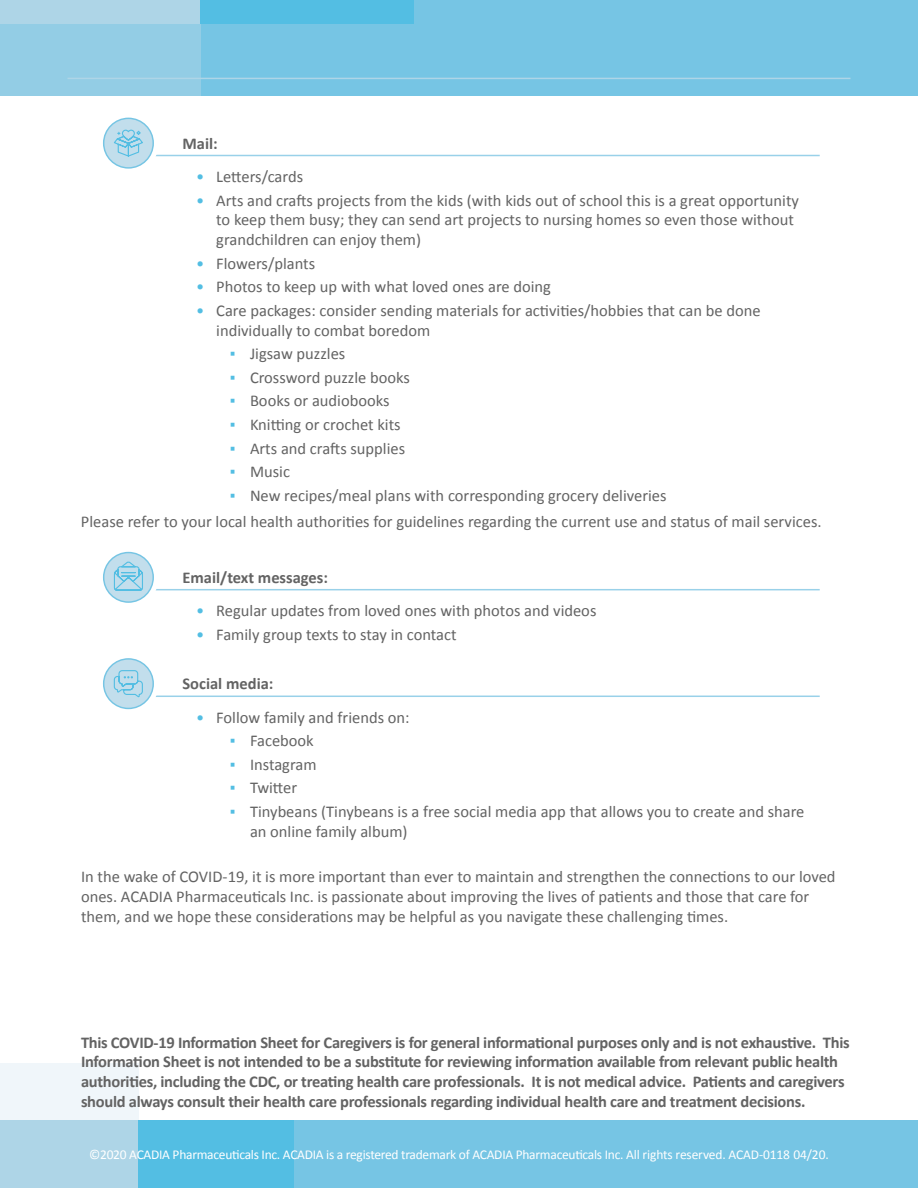
<style>
.page{position:relative;width:918px;height:1188px;background:#fff}
.page>*{position:absolute;margin:0;border:0;box-sizing:border-box;transform-origin:0 0}
.t1{font:16.5px/19.8px "Calibri";color:#636363}
.t2{font:700 16.5px/19.8px "Calibri";letter-spacing:-.015em;color:#636363}
.t3{font:13.5px "Calibri";letter-spacing:-.02em;color:#fff}
.s1{color:#53bee3}
</style>
<div class="page">
<div style="left:0;top:0;width:918px;height:96px;background:#76c5e4"></div>
<div style="left:0;top:23px;width:200px;height:73px;background:#93cde5"></div>
<div style="left:0;top:0;width:200px;height:23px;background:#aed5e7"></div>
<div style="left:200px;top:0;width:214px;height:23px;background:#53bee3"></div>
<hr style="left:128px;top:589px;width:692px;height:1px;background:#99d1e9">
<div style="left:98px;top:547px;width:61px;height:61px;border:8px solid #fff;border-radius:50%"></div>
<div style="left:104px;top:553px;width:49px;height:49px;background:#c2deec;border-radius:50%"></div>
<div style="left:103px;top:552px;width:51px;height:51px;border:1px solid #76c5e4;border-radius:50%"></div>
<svg style="left:113px;top:561px;width:30px;height:30px"></svg>
<hr style="left:128px;top:696px;width:692px;height:1px;background:#99d1e9">
<div style="left:98px;top:653px;width:61px;height:61px;border:8px solid #fff;border-radius:50%"></div>
<div style="left:104px;top:659px;width:49px;height:49px;background:#c2deec;border-radius:50%"></div>
<div style="left:103px;top:658px;width:51px;height:51px;border:1px solid #76c5e4;border-radius:50%"></div>
<svg style="left:113px;top:670px;width:30px;height:27px"></svg>
<hr style="left:68px;top:78px;width:782px;height:1px;background:#aed5e7">
<hr style="left:128px;top:155px;width:692px;height:1px;background:#99d1e9">
<div style="left:98px;top:113px;width:61px;height:60px;border:8px solid #fff;border-radius:50%"></div>
<div style="left:104px;top:118px;width:49px;height:50px;background:#c2deec;border-radius:50%"></div>
<div style="left:103px;top:118px;width:51px;height:51px;border:1px solid #76c5e4;border-radius:50%"></div>
<svg style="left:114px;top:129px;width:29px;height:28px"></svg>
<div style="left:0;top:1120px;width:918px;height:68px;background:#76c5e4"></div>
<div style="left:0;top:1063px;width:138px;height:57px;background:#f0f6fa"></div>
<div style="left:0;top:1120px;width:139px;height:68px;background:#aed5e7"></div>
<div style="left:139px;top:1120px;width:155px;height:68px;background:#53bee3"></div>
<p class="t2" style="left:183px;top:133px;width:37px">Mail:</p>
<p class="t1" style="left:196px;top:167px;width:109px"><span class="s1">•</span> Letters/cards</p>
<p class="t1" style="left:216px;top:190px;width:584px;text-indent:-20px"><span class="s1">•</span> Arts and crafts projects from the kids (with kids out of school this is a great opportunity to keep them busy; they can send art projects to nursing homes so even those without grandchildren can enjoy them)</p>
<p class="t1" style="left:196px;top:253px;width:121px"><span class="s1">•</span> Flowers/plants</p>
<p class="t1" style="left:196px;top:277px;width:357px"><span class="s1">•</span> Photos to keep up with what loved ones are doing</p>
<p class="t1" style="left:216px;top:301px;width:546px;text-indent:-20px"><span class="s1">•</span> Care packages: consider sending materials for activities/hobbies that can be done individually to combat boredom</p>
<p class="t1" style="left:230px;top:344px;width:117px"><span class="s1">▪</span> Jigsaw puzzles</p>
<p class="t1" style="left:230px;top:368px;width:182px"><span class="s1">▪</span> Crossword puzzle books</p>
<p class="t1" style="left:230px;top:391px;width:161px"><span class="s1">▪</span> Books or audiobooks</p>
<p class="t1" style="left:230px;top:415px;width:172px"><span class="s1">▪</span> Knitting or crochet kits</p>
<p class="t1" style="left:230px;top:438px;width:177px"><span class="s1">▪</span> Arts and crafts supplies</p>
<p class="t1" style="left:230px;top:462px;width:62px"><span class="s1">▪</span> Music</p>
<p class="t1" style="left:81px;top:482px;width:742px;line-height:25.8px;text-align:center"><span class="s1">▪</span> New recipes/meal plans with corresponding grocery deliveries<br>Please refer to your local health authorities for guidelines regarding the current use and status of mail services.</p>
<p class="t2" style="left:183px;top:568px;width:147px">Email/text messages:</p>
<p class="t1" style="left:196px;top:601px;width:402px"><span class="s1">•</span> Regular updates from loved ones with photos and videos</p>
<p class="t1" style="left:196px;top:625px;width:262px"><span class="s1">•</span> Family group texts to stay in contact</p>
<p class="t2" style="left:183px;top:674px;width:92px">Social media:</p>
<p class="t1" style="left:196px;top:707px;width:215px"><span class="s1">•</span> Follow family and friends on:</p>
<p class="t1" style="left:230px;top:731px;width:86px"><span class="s1">▪</span> Facebook</p>
<p class="t1" style="left:230px;top:754px;width:88px"><span class="s1">▪</span> Instagram</p>
<p class="t1" style="left:230px;top:778px;width:69px"><span class="s1">▪</span> Twitter</p>
<p class="t1" style="left:250px;top:802px;width:556px;text-indent:-20px"><span class="s1">▪</span> Tinybeans (Tinybeans is a free social media app that allows you to create and share an online family album)</p>
<p class="t1" style="left:81px;top:867px;width:756px">In the wake of COVID-19, it is more important than ever to maintain and strengthen the connections to our loved ones. ACADIA Pharmaceuticals Inc. is passionate about improving the lives of patients and those that care for them, and we hope these considerations may be helpful as you navigate these challenging times.</p>
<p class="t2" style="left:81px;top:1032px;width:770px">This COVID-19 Information Sheet for Caregivers is for general informational purposes only and is not exhaustive. This Information Sheet is not intended to be a substitute for reviewing information available from relevant public health authorities, including the CDC, or treating health care professionals. It is not medical advice. Patients and caregivers should always consult their health care professionals regarding individual health care and treatment decisions.</p>
<p class="t3" style="left:89px;top:1146px;width:741px">©2020 ACADIA Pharmaceuticals Inc. ACADIA is a registered trademark of ACADIA Pharmaceuticals Inc. All rights reserved. ACAD-0118 04/20.</p>
</div>
